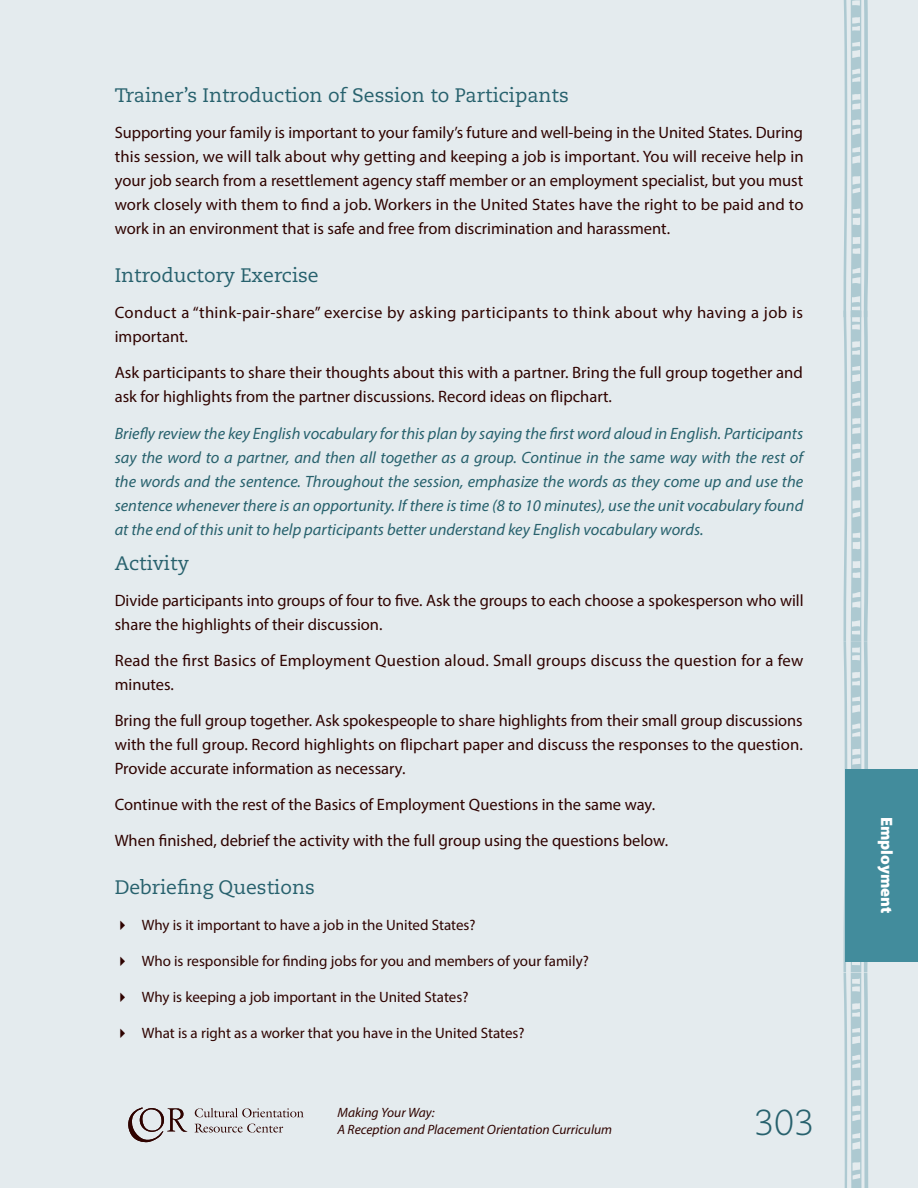
<style>
.page{position:relative;width:918px;height:1188px;background:#e4ebee}
.page>*{position:absolute;margin:0;border:0;box-sizing:border-box;transform-origin:0 0}
.t1{font:300 36px "Caecilia LT Std";color:#27616d}
.t2{font:19.5px "Caecilia LT Std";color:#27616d}
.t3{font:16.5px/24px "Myriad Pro";color:#2f0300}
.t4{font:italic 16.5px/23.9px "Myriad Pro";color:#27616d;text-align:justify}
.t5{font:16.5px/24px "Myriad Pro";letter-spacing:.025em;color:#2f0300}
.t6{font:900 16.5px "Myriad Pro";color:#fff}
.t7{font:15px "Myriad Pro";color:#2f0300}
.t8{font:italic 13.5px/16.5px "Myriad Pro";color:#2f0300}
</style>
<div class="page">
<svg style="left:843px;top:0;width:26px;height:1188px"></svg>
<svg style="left:195px;top:1108px;width:109px;height:9px"></svg>
<svg style="left:194px;top:1124px;width:89px;height:9px"></svg>
<svg style="left:128px;top:1107px;width:59px;height:36px"></svg>
<div style="left:845px;top:769px;width:73px;height:192px;background:#428c9c"></div>
<p class="t2" style="left:115px;top:84px;width:456px">Trainer’s Introduction of Session to Participants</p>
<p class="t3" style="left:115px;top:120px;width:690px;text-align:justify">Supporting your family is important to your family’s future and well-being in the United States. During this session, we will talk about why getting and keeping a job is important. You will receive help in your job search from a resettlement agency staff member or an employment specialist, but you must work closely with them to find a job. Workers in the United States have the right to be paid and to work in an environment that is safe and free from discrimination and harassment.</p>
<p class="t2" style="left:115px;top:264px;width:206px">Introductory Exercise</p>
<p class="t5" style="left:115px;top:300px;width:690px">Conduct a “think-pair-share” exercise by asking participants to think about why having a job is important.</p>
<p class="t3" style="left:115px;top:360px;width:690px">Ask participants to share their thoughts about this with a partner. Bring the full group together and ask for highlights from the partner discussions. Record ideas on flipchart.</p>
<p class="t4" style="left:115px;top:422px;width:690px">Briefly review the key English vocabulary for this plan by saying the first word aloud in English. Participants say the word to a partner, and then all together as a group. Continue in the same way with the rest of the words and the sentence. Throughout the session, emphasize the words as they come up and use the sentence whenever there is an opportunity. If there is time (8 to 10 minutes), use the unit vocabulary found at the end of this unit to help participants better understand key English vocabulary words.</p>
<p class="t2" style="left:115px;top:552px;width:76px">Activity</p>
<p class="t3" style="left:115px;top:588px;width:690px">Divide participants into groups of four to five. Ask the groups to each choose a spokesperson who will share the highlights of their discussion.</p>
<p class="t3" style="left:115px;top:648px;width:690px">Read the first Basics of Employment Question aloud. Small groups discuss the question for a few minutes.</p>
<p class="t3" style="left:115px;top:708px;width:690px;text-align:justify">Bring the full group together. Ask spokespeople to share highlights from their small group discussions with the full group. Record highlights on flipchart paper and discuss the responses to the question.<br>Provide accurate information as necessary.</p>
<p class="t3" style="left:115px;top:786px;width:555px;line-height:36px">Continue with the rest of the Basics of Employment Questions in the same way.<br>When finished, debrief the activity with the full group using the questions below.</p>
<p class="t2" style="left:115px;top:876px;width:202px">Debriefing Questions</p>
<p class="t7" style="left:142px;top:916px;width:335px">Why is it important to have a job in the United States?</p>
<p class="t7" style="left:142px;top:952px;width:449px">Who is responsible for finding jobs for you and members of your family?</p>
<p class="t7" style="left:142px;top:988px;width:328px">Why is keeping a job important in the United States?</p>
<p class="t7" style="left:142px;top:1024px;width:384px">What is a right as a worker that you have in the United States?</p>
<p class="t8" style="left:338px;top:1104px;width:276px">Making Your Way:<br>A Reception and Placement Orientation Curriculum</p>
<h1 class="t1" style="left:754px;top:1102px;width:62px">303</h1>
<p class="t6" style="left:896px;top:817px;width:98px;rotate:90deg">Employment</p>
</div>
